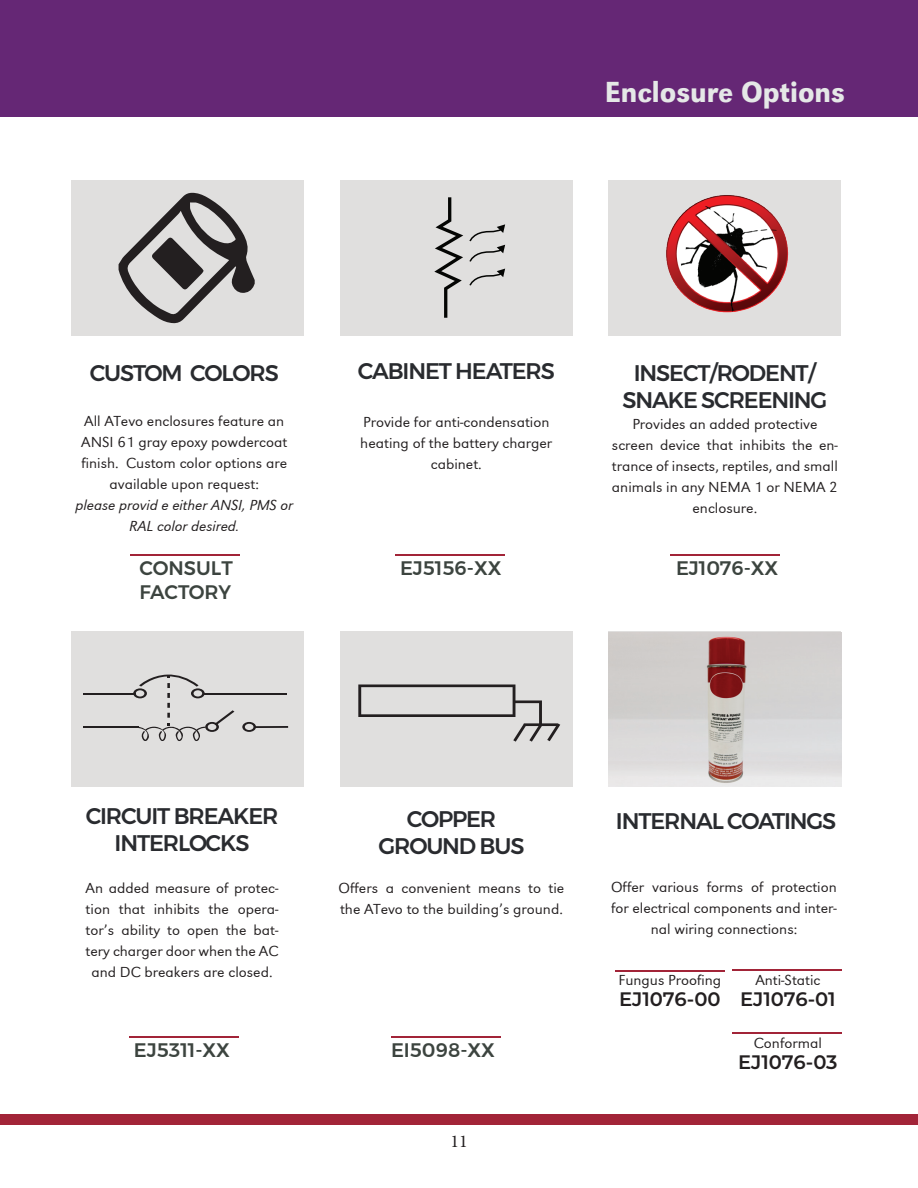
<style>
.page{position:relative;width:918px;height:1188px;background:#fff}
.page>*{position:absolute;margin:0;border:0;box-sizing:border-box;transform-origin:0 0}
.t1{font:30px "URW Grotesk Nar Regular 2";color:#e5e8e7}
.t2{font:500 22.5px/27px "Montserrat";letter-spacing:-.05em;color:#292b2f;text-align:center}
.t3{font:500 19.5px "Montserrat";color:#3c443f}
.t4{font:600 19.5px "Montserrat";color:#231f20}
.t5{font:18px "Minion Pro";color:#231f20}
.t6{font:15px/21px "URW Grotesk Wid Lig Regular 2";color:#231f20;text-align:center}
.t7{font:15px/21px "URW Grotesk Lig Regular 2";color:#231f20;text-align:center}
</style>
<div class="page">
<div style="left:0;top:0;width:918px;height:117px;background:#652775"></div>
<div style="left:0;top:1114px;width:918px;height:10px;background:#a22438"></div>
<div style="left:609px;top:180px;width:232px;height:156px;background:#e0dfde"></div>
<img style="left:666px;top:195px;width:123px;height:118px">
<div style="left:71px;top:631px;width:233px;height:156px;background:#e0dfde"></div>
<div style="left:340px;top:631px;width:232px;height:156px;background:#e0dfde"></div>
<div style="left:340px;top:180px;width:232px;height:156px;background:#e0dfde"></div>
<div style="left:71px;top:180px;width:233px;height:156px;background:#e0dfde"></div>
<img style="left:609px;top:632px;width:232px;height:155px">
<hr style="left:129px;top:1037px;width:110px;height:1px;background:#a22438">
<hr style="left:396px;top:554px;width:109px;height:2px;background:#a22438">
<hr style="left:130px;top:554px;width:110px;height:2px;background:#a22438">
<hr style="left:391px;top:1037px;width:110px;height:1px;background:#a22438">
<hr style="left:670px;top:554px;width:110px;height:2px;background:#a22438">
<svg style="left:434px;top:197px;width:29px;height:121px"></svg>
<svg style="left:469px;top:224px;width:36px;height:38px"></svg>
<svg style="left:469px;top:269px;width:36px;height:17px"></svg>
<svg style="left:119px;top:193px;width:136px;height:130px"></svg>
<svg style="left:358px;top:684px;width:202px;height:58px"></svg>
<hr style="left:732px;top:1032px;width:110px;height:2px;background:#a22438">
<hr style="left:732px;top:969px;width:110px;height:2px;background:#a22438">
<hr style="left:615px;top:970px;width:110px;height:2px;background:#a22438">
<hr style="left:83px;top:693px;width:53px;height:1px;background:#231f20">
<hr style="left:203px;top:693px;width:84px;height:1px;background:#231f20">
<hr style="left:255px;top:726px;width:33px;height:2px;background:#231f20">
<svg style="left:242px;top:722px;width:14px;height:10px"></svg>
<hr style="left:83px;top:726px;width:56px;height:2px;background:#231f20">
<svg style="left:133px;top:674px;width:101px;height:67px"></svg>
<h1 class="t1" style="left:605px;top:74px;width:242px">Enclosure Options</h1>
<h2 class="t2" style="left:90px;top:359px;width:191px">CUSTOM COLORS</h2>
<p class="t6" style="left:81px;top:410px;width:208px">All ATevo enclosures feature an<br>ANSI 61 gray epoxy powdercoat finish. Custom color options are available upon request:</p>
<p class="t7" style="left:76px;top:495px;width:219px">please provid e either ANSI, PMS or<br>RAL color desired.</p>
<h2 class="t2" style="left:358px;top:358px;width:199px">CABINET HEATERS</h2>
<p class="t6" style="left:360px;top:412px;width:194px">Provide for anti-condensation heating of the battery charger cabinet.</p>
<h3 class="t3" style="left:139px;top:553px;width:95px">CONSULT</h3>
<h3 class="t3" style="left:400px;top:553px;width:103px">EJ5156-XX</h3>
<h3 class="t3" style="left:139px;top:577px;width:93px">FACTORY</h3>
<h2 class="t2" style="left:623px;top:359px;width:206px">INSECT/RODENT/<br>SNAKE SCREENING</h2>
<p class="t6" style="left:612px;top:413px;width:227px">Provides an added protective screen device that inhibits the en&shy;trance of insects, reptiles, and small animals in any NEMA 1 or NEMA 2 enclosure.</p>
<h3 class="t3" style="left:676px;top:553px;width:104px">EJ1076-XX</h3>
<h2 class="t2" style="left:86px;top:802px;width:194px">CIRCUIT BREAKER<br>INTERLOCKS</h2>
<p class="t6" style="left:86px;top:877px;width:194px">An added measure of protec&shy;tion that inhibits the opera&shy;tor’s ability to open the bat&shy;tery charger door when the AC and DC breakers are closed.</p>
<h3 class="t3" style="left:134px;top:1035px;width:98px">EJ5311-XX</h3>
<h2 class="t2" style="left:379px;top:806px;width:147px">COPPER<br>GROUND BUS</h2>
<p class="t6" style="left:339px;top:878px;width:227px;text-align:left">Offers a convenient means to tie the ATevo to the building’s ground.</p>
<h3 class="t3" style="left:391px;top:1035px;width:106px">EI5098-XX</h3>
<p class="t5" style="left:450px;top:1129px;width:19px">11</p>
<h2 class="t2" style="left:616px;top:808px;width:222px">INTERNAL COATINGS</h2>
<p class="t6" style="left:611px;top:877px;width:227px">Offer various forms of protection for electrical components and inter&shy;nal wiring connections:</p>
<p class="t6" style="left:755px;top:969px;width:67px">Anti-Static</p>
<h3 class="t4" style="left:740px;top:985px;width:97px">EJ1076-01</h3>
<p class="t6" style="left:754px;top:1032px;width:70px">Conformal</p>
<h3 class="t4" style="left:738px;top:1048px;width:101px">EJ1076-03</h3>
<p class="t6" style="left:619px;top:969px;width:104px">Fungus Proofing</p>
<h3 class="t4" style="left:619px;top:985px;width:103px">EJ1076-00</h3>
</div>
